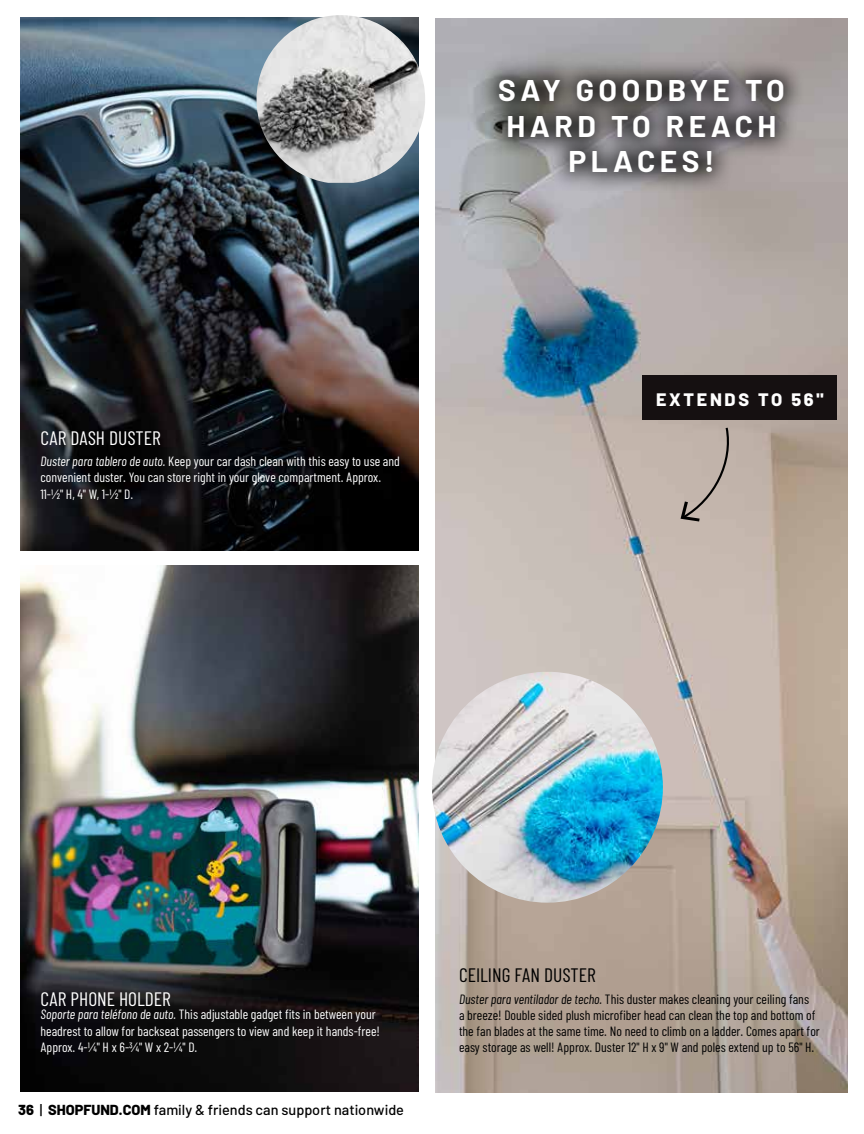
<style>
.page{position:relative;width:864px;height:1134px;background:#fff}
.page>*{position:absolute;margin:0;border:0;box-sizing:border-box;transform-origin:0 0}
.t1{font:700 30px/35.4px "Barlow";letter-spacing:.15em;color:#fff;text-align:center}
.t2{font:19.5px "Barlow Condensed";color:#fff}
.t3{font:19.5px "Barlow Condensed";color:#000}
.t4{font:800 18px "Barlow";letter-spacing:.15em;color:#fff}
.t5{font:500 14.4px "Barlow";color:#000}
.t6{font:13.5px/16.2px "Barlow Condensed";color:#fff}
.t7{font:13.5px/16.2px "Barlow Condensed";color:#000}
.s1{font-style:italic}
.s2{font-weight:800;color:#fff}
</style>
<div class="page">
<img style="left:20px;top:565px;width:398px;height:527px">
<img style="left:436px;top:18px;width:411px;height:1075px">
<img style="left:20px;top:17px;width:398px;height:533px">
<img style="left:432px;top:672px;width:231px;height:231px;border-radius:114px">
<div style="left:478px;top:58px;width:327px;height:136px;background:#000;opacity:.75"></div>
<img style="left:256px;top:15px;width:169px;height:168px">
<div style="left:643px;top:375px;width:194px;height:45px;background:#151011"></div>
<svg style="left:680px;top:425px;width:53px;height:97px;background:#b5a8a0"></svg>
<h2 class="t2" style="left:40px;top:425px;width:122px">CAR DASH DUSTER</h2>
<p class="t6" style="left:40px;top:453px;width:361px"><span class="s1">Duster para tablero de auto.</span> Keep your car dash clean with this easy to use and convenient duster. You can store right in your glove compartment. Approx.<br>11-1/2" H, 4" W, 1-1/2" D.</p>
<h1 class="t1" style="left:498px;top:73px;width:288px">SAY GOODBYE TO<br>HARD TO REACH<br>PLACES!</h1>
<h3 class="t4" style="left:656px;top:386px;width:169px">EXTENDS TO 56"</h3>
<h2 class="t2" style="left:40px;top:987px;width:132px">CAR PHONE HOLDER</h2>
<p class="t6" style="left:40px;top:1006px;width:341px"><span class="s1">Soporte para teléfono de auto.</span> This adjustable gadget fits in between your headrest to allow for backseat passengers to view and keep it hands-free!<br>Approx. 4-1/4" H x 6-3/4" W x 2-1/4" D.</p>
<p class="t5" style="left:18px;top:1101px;width:387px"><span class="s2">36</span> | <span class="s2">SHOPFUND.COM</span> family &amp; friends can support nationwide</p>
<h2 class="t3" style="left:459px;top:963px;width:138px">CEILING FAN DUSTER</h2>
<p class="t7" style="left:459px;top:990px;width:362px"><span class="s1">Duster para ventilador de techo.</span> This duster makes cleaning your ceiling fans<br>a breeze! Double sided plush microfiber head can clean the top and bottom of the fan blades at the same time. No need to climb on a ladder. Comes apart for easy storage as well! Approx. Duster 12" H x 9" W and poles extend up to 56" H.</p>
</div>
